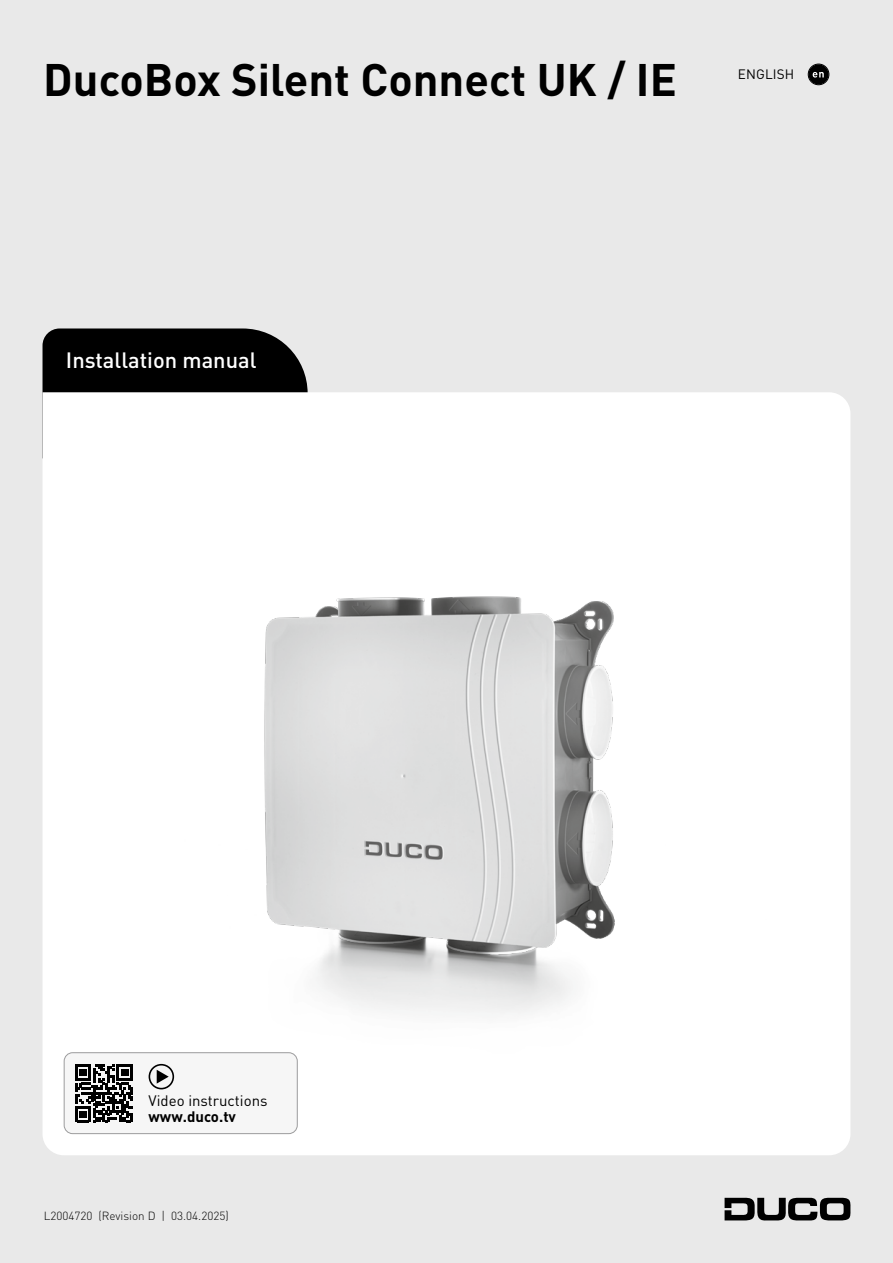
<style>
.page{position:relative;width:893px;height:1263px;background:#e9e9e9}
.page>*{position:absolute;margin:0;border:0;box-sizing:border-box;transform-origin:0 0}
.t1{font:700 45px "DINOT";color:#000}
.t2{font:500 21.9px "DINOT";color:#fff}
.t3{font:15px "DINOT";color:#000}
.t4{font:700 15px "DINOT";color:#000}
.t5{font:13.5px "DINOT";letter-spacing:.01em;color:#000}
.t6{font:300 11.7px "DINOT";color:#000}
</style>
<div class="page">
<svg style="left:43px;top:328px;width:265px;height:64px;background:#0f0f0f"></svg>
<div style="left:43px;top:392px;width:807px;height:763px;background:#fff"></div>
<img style="left:43px;top:408px;width:807px;height:655px">
<div style="left:808px;top:64px;width:21px;height:20px;background:#000;border-radius:50%"></div>
<svg style="left:813px;top:72px;width:11px;height:6px"></svg>
<div style="left:808px;top:64px;width:21px;height:21px;border:1px solid #000;border-radius:50%"></div>
<svg style="left:725px;top:1198px;width:126px;height:23px"></svg>
<div style="left:64px;top:1053px;width:233px;height:80px;background:#f6f6f6;border-radius:9px"></div>
<div style="left:64px;top:1052px;width:234px;height:82px;border:1px solid #9c9c9d;border-radius:9px"></div>
<svg style="left:149px;top:1064px;width:25px;height:25px"></svg>
<svg style="left:75px;top:1064px;width:58px;height:58px"></svg>
<h1 class="t1" style="left:43px;top:49px;width:635px">DucoBox Silent Connect UK / IE</h1>
<p class="t5" style="left:738px;top:65px;width:58px">ENGLISH</p>
<h2 class="t2" style="left:66px;top:345px;width:192px">Installation manual</h2>
<p class="t3" style="left:149px;top:1090px;width:120px">Video instructions</p>
<p class="t4" style="left:149px;top:1107px;width:89px">www.duco.tv</p>
<p class="t6" style="left:44px;top:1208px;width:186px">L2004720 (Revision D | 03.04.2025)</p>
</div>
